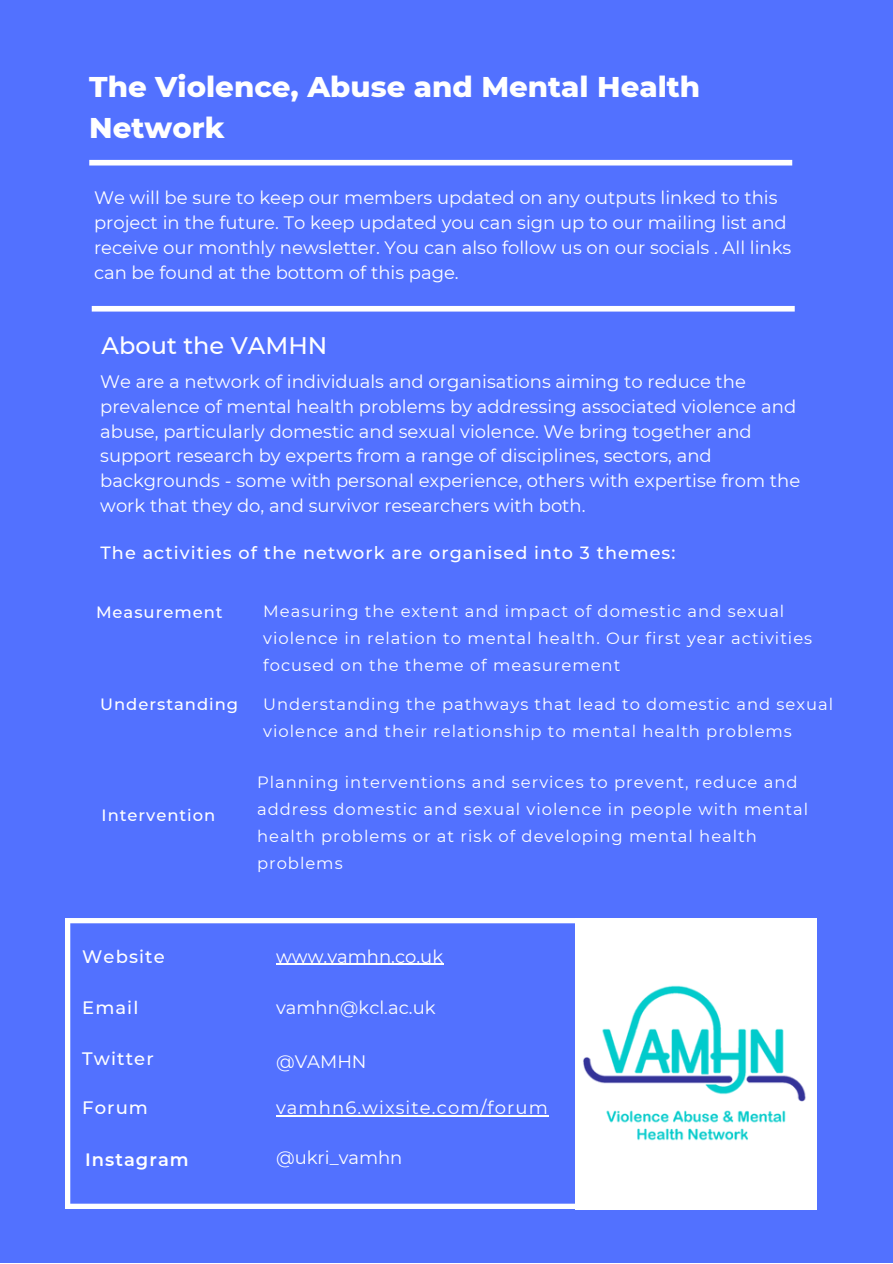
<style>
.page{position:relative;width:893px;height:1264px;background:#fff}
.page>*{position:absolute;margin:0;border:0;box-sizing:border-box;transform-origin:0 0}
.t1{font:800 29.1px/40.7px "Montserrat";color:#fff}
.t2{font:500 24px "Montserrat";color:#fff}
.t3{font:18px/24.8px "Montserrat";color:#fff}
.t4{font:18px "Montserrat";letter-spacing:.06em;color:#fff}
.t5{font:500 18px "Montserrat";letter-spacing:.06em;color:#fff}
.t6{font:600 17.85px "Montserrat";letter-spacing:.06em;color:#fff}
.t7{font:500 17.7px "Montserrat";letter-spacing:.06em;color:#fff}
.t8{font:16.35px/27px "Montserrat";letter-spacing:.06em;color:#fff}
.t9{font:500 16.35px "Montserrat";letter-spacing:.06em;color:#fff}
</style>
<div class="page">
<div style="left:0;top:0;width:892px;height:1262px;background:#5271ff"></div>
<div style="left:89px;top:160px;width:703px;height:5px;background:#fff"></div>
<div style="left:92px;top:306px;width:702px;height:5px;background:#fff"></div>
<svg style="left:65px;top:918px;width:510px;height:290px"></svg>
<hr style="left:276px;top:1115px;width:273px;height:1px;background:#fff">
<div style="left:575px;top:918px;width:241px;height:291px;background:#fff"></div>
<hr style="left:276px;top:963px;width:167px;height:1px;background:#fff">
<img style="left:583px;top:985px;width:223px;height:156px">
<h1 class="t1" style="left:89px;top:67px;width:612px">The Violence, Abuse and Mental Health<br>Network</h1>
<p class="t3" style="left:94px;top:185px;width:698px">We will be sure to keep our members updated on any outputs linked to this project in the future. To keep updated you can sign up to our mailing list and receive our monthly newsletter. You can also follow us on our socials . All links can be found at the bottom of this page.</p>
<h2 class="t2" style="left:102px;top:331px;width:227px">About the VAMHN</h2>
<p class="t3" style="left:100px;top:369px;width:701px">We are a network of individuals and organisations aiming to reduce the prevalence of mental health problems by addressing associated violence and abuse, particularly domestic and sexual violence. We bring together and support research by experts from a range of disciplines, sectors, and backgrounds - some with personal experience, others with expertise from the work that they do, and survivor researchers with both.</p>
<p class="t7" style="left:100px;top:542px;width:576px">The activities of the network are organised into 3 themes:</p>
<p class="t9" style="left:96px;top:602px;width:128px">Measurement</p>
<p class="t8" style="left:263px;top:597px;width:550px">Measuring the extent and impact of domestic and sexual violence in relation to mental health. Our first year activities focused on the theme of measurement</p>
<p class="t8" style="left:263px;top:690px;width:571px">Understanding the pathways that lead to domestic and sexual violence and their relationship to mental health problems</p>
<p class="t8" style="left:257px;top:768px;width:552px">Planning interventions and services to prevent, reduce and address domestic and sexual violence in people with mental health problems or at risk of developing mental health problems</p>
<p class="t9" style="left:100px;top:694px;width:139px">Understanding</p>
<p class="t9" style="left:102px;top:805px;width:115px">Intervention</p>
<p class="t5" style="left:82px;top:945px;width:84px">Website</p>
<p class="t3" style="left:276px;top:943px;width:168px">www.vamhn.co.uk</p>
<p class="t5" style="left:82px;top:997px;width:58px">Email</p>
<p class="t3" style="left:276px;top:994px;width:161px">vamhn@kcl.ac.uk</p>
<p class="t5" style="left:82px;top:1047px;width:73px">Twitter</p>
<p class="t3" style="left:276px;top:1049px;width:92px">@VAMHN</p>
<p class="t5" style="left:82px;top:1096px;width:67px">Forum</p>
<p class="t4" style="left:276px;top:1096px;width:273px">vamhn6.wixsite.com/forum</p>
<p class="t6" style="left:85px;top:1148px;width:105px">Instagram</p>
<p class="t3" style="left:276px;top:1145px;width:128px">@ukri_vamhn</p>
</div>
